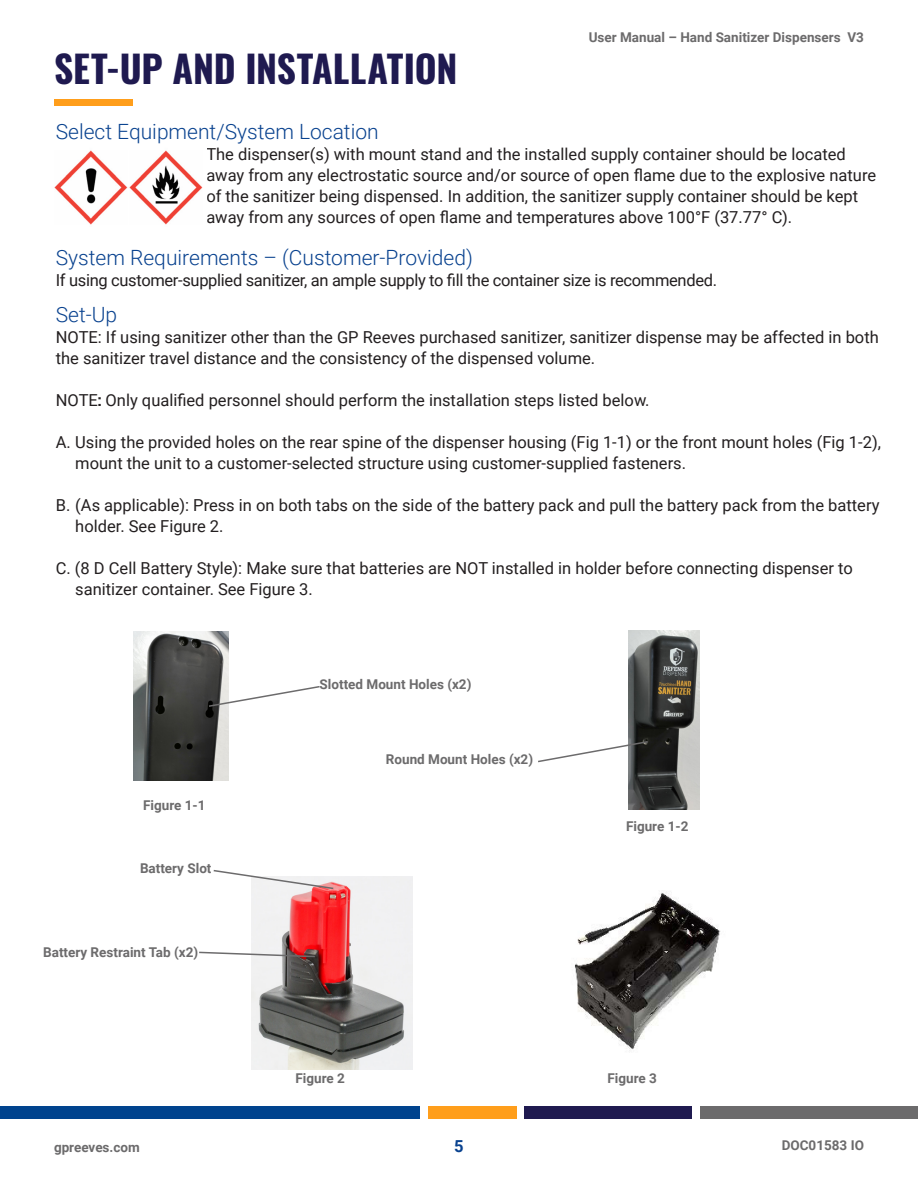
<style>
.page{position:relative;width:918px;height:1188px;background:#fff}
.page>*{position:absolute;margin:0;border:0;box-sizing:border-box;transform-origin:0 0}
.t1{font:700 37.5px "Oswald";letter-spacing:-.005em;color:#1f1a50}
.Sub_Header{font:300 21px "Roboto";color:#09428f}
.Body{font:16.5px/21px "Roboto";color:#231f20}
.Bullets{font:16.5px/21px "Roboto";color:#231f20}
.Body-2{font:16.5px "Roboto";letter-spacing:-.02em;color:#231f20}
.t2{font:700 16.5px "Roboto";color:#09428f}
.t3{font:700 13.5px "Roboto";color:#6c6b6c}
.s1{font-family:"Roboto Slab";font-weight:700}
</style>
<div class="page">
<div style="left:700px;top:1106px;width:218px;height:13px;background:#6c6b6c"></div>
<div style="left:0;top:1106px;width:419px;height:13px;background:#00438e"></div>
<div style="left:428px;top:1106px;width:89px;height:13px;background:#ff9e1b"></div>
<div style="left:525px;top:1106px;width:167px;height:13px;background:#1f1a50"></div>
<div style="left:54px;top:99px;width:79px;height:6px;background:#ff9e1b"></div>
<img style="left:54px;top:150px;width:149px;height:75px">
<img style="left:252px;top:876px;width:160px;height:194px">
<svg style="left:213px;top:870px;width:122px;height:20px"></svg>
<svg style="left:199px;top:951px;width:117px;height:7px"></svg>
<img style="left:133px;top:631px;width:96px;height:149px">
<svg style="left:207px;top:685px;width:113px;height:23px"></svg>
<img style="left:628px;top:630px;width:72px;height:180px">
<svg style="left:538px;top:740px;width:111px;height:23px"></svg>
<img style="left:575px;top:891px;width:146px;height:160px">
<p class="t3" style="left:589px;top:28px;width:277px">User Manual – Hand Sanitizer Dispensers V3</p>
<p class="t1" style="left:54px;top:49px;width:405px">SET-UP AND INSTALLATION</p>
<p class="Sub_Header" style="left:56px;top:117px;width:324px">Select Equipment/System Location</p>
<p class="Body" style="left:206px;top:143px;width:671px">The dispenser(s) with mount stand and the installed supply container should be located away from any electrostatic source and/or source of open flame due to the explosive nature of the sanitizer being dispensed. In addition, the sanitizer supply container should be kept away from any sources of open flame and temperatures above 100°F (37.77° C).</p>
<p class="Sub_Header" style="left:56px;top:243px;width:419px">System Requirements – (Customer-Provided)</p>
<p class="Body-2" style="left:56px;top:268px;width:663px">If using customer-supplied sanitizer, an ample supply to fill the container size is recommended.</p>
<p class="Sub_Header" style="left:56px;top:300px;width:63px">Set-Up</p>
<p class="Body" style="left:56px;top:326px;width:825px">NOTE: If using sanitizer other than the GP Reeves purchased sanitizer, sanitizer dispense may be affected in both the sanitizer travel distance and the consistency of the dispensed volume.</p>
<p class="Body" style="left:56px;top:389px;width:595px">NOTE<span class="s1">:</span> Only qualified personnel should perform the installation steps listed below.</p>
<p class="Bullets" style="left:75px;top:431px;width:807px;text-indent:-20px">A. Using the provided holes on the rear spine of the dispenser housing (Fig 1-1) or the front mount holes (Fig 1-2), mount the unit to a customer-selected structure using customer-supplied fasteners.</p>
<p class="Bullets" style="left:75px;top:494px;width:806px;text-indent:-20px">B. (As applicable): Press in on both tabs on the side of the battery pack and pull the battery pack from the battery holder. See Figure 2.</p>
<p class="Bullets" style="left:75px;top:557px;width:779px;text-indent:-20px">C. (8 D Cell Battery Style): Make sure that batteries are NOT installed in holder before connecting dispenser to sanitizer container. See Figure 3.</p>
<p class="t3" style="left:320px;top:675px;width:153px">Slotted Mount Holes (x2)</p>
<p class="t3" style="left:143px;top:796px;width:64px">Figure 1-1</p>
<p class="t3" style="left:140px;top:859px;width:73px">Battery Slot</p>
<p class="t3" style="left:43px;top:943px;width:157px">Battery Restraint Tab (x2)</p>
<p class="t3" style="left:386px;top:749px;width:149px">Round Mount Holes (x2)</p>
<p class="t3" style="left:626px;top:817px;width:64px">Figure 1-2</p>
<p class="t3" style="left:296px;top:1069px;width:51px">Figure 2</p>
<p class="t3" style="left:608px;top:1069px;width:51px">Figure 3</p>
<p class="t3" style="left:54px;top:1138px;width:87px">gpreeves.com</p>
<p class="t2" style="left:454px;top:1135px;width:11px">5</p>
<p class="t3" style="left:782px;top:1136px;width:84px">DOC01583 IO</p>
</div>
